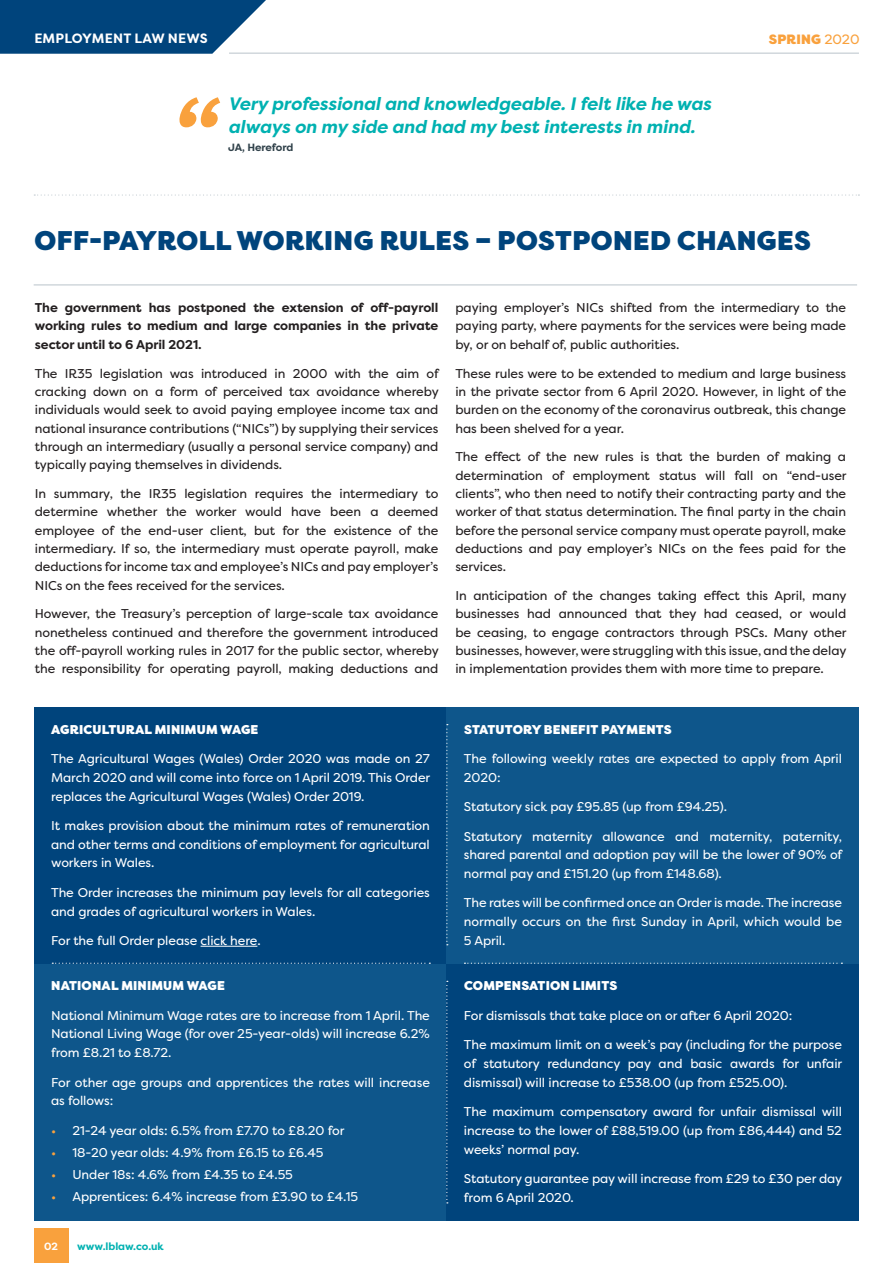
<style>
.page{position:relative;width:893px;height:1263px;background:#fff}
.page>*{position:absolute;margin:0;border:0;box-sizing:border-box;transform-origin:0 0}
.t1{font:900 27px "Filson Pro";letter-spacing:.015em;color:#00447c}
.t2{font:italic 700 18px/22.5px "Filson Pro";letter-spacing:-.005em;color:#00b1b1}
.t3{font:700 13.5px "Filson Pro";letter-spacing:.015em;color:#fff}
.t4{font:900 13.5px "Filson Pro";letter-spacing:.015em;color:#f9a13d}
.t5{font:12.75px/18.3px "Filson Pro";letter-spacing:-.005em;color:#231f20;text-align:justify}
.t6{font:12.75px/18.8px "Filson Pro";letter-spacing:-.005em;color:#fff;text-align:justify}
.t7{font:700 12.75px/18.3px "Filson Pro";letter-spacing:-.005em;color:#231f20;text-align:justify}
.t8{font:900 12.75px "Filson Pro";letter-spacing:.015em;color:#fff}
.t9{font:700 10.5px "Filson Pro";letter-spacing:-.005em;color:#00b1b1}
.t10{font:700 10.5px "Filson Pro";letter-spacing:-.01em;color:#30414a}
.t11{font:700 10.5px "Filson Pro";color:#fff}
.s1{font-weight:400}
.s2{color:#f9a13d}
</style>
<div class="page">
<div style="left:34px;top:1229px;width:34px;height:34px;background:#f9a13d"></div>
<svg style="left:34px;top:194px;width:825px;height:2px"></svg>
<svg style="left:179px;top:97px;width:41px;height:30px"></svg>
<hr style="left:229px;top:53px;width:630px;height:1px;background:#c1cad0">
<svg style="left:0;top:0;width:266px;height:54px;background:#1a5789"></svg>
<hr style="left:34px;top:284px;width:823px;height:1px;background:#c1cad0">
<div style="left:34px;top:707px;width:413px;height:257px;background:#00447c"></div>
<hr style="left:201px;top:946px;width:56px;height:1px;background:#fff">
<div style="left:34px;top:964px;width:413px;height:256px;background:#0e568b"></div>
<svg style="left:52px;top:963px;width:378px;height:1px"></svg>
<div style="left:447px;top:964px;width:412px;height:256px;background:#00447c"></div>
<div style="left:447px;top:707px;width:412px;height:257px;background:#0e568b"></div>
<svg style="left:464px;top:963px;width:378px;height:1px"></svg>
<svg style="left:446px;top:724px;width:2px;height:221px"></svg>
<svg style="left:446px;top:981px;width:2px;height:222px"></svg>
<p class="t3" style="left:34px;top:30px;width:175px">EMPLOYMENT LAW NEWS</p>
<p class="t2" style="left:228px;top:93px;width:484px">Very professional and knowledgeable. I felt like he was always on my side and had my best interests in mind.</p>
<p class="t10" style="left:228px;top:140px;width:67px">JA, Hereford</p>
<p class="t4" style="left:769px;top:31px;width:92px">SPRING <span class="s1">2020</span></p>
<p class="t1" style="left:34px;top:224px;width:778px">OFF-PAYROLL WORKING RULES – POSTPONED CHANGES</p>
<p class="t7" style="left:35px;top:299px;width:405px">The government has postponed the extension of off-payroll working rules to medium and large companies in the private sector until to 6 April 2021.</p>
<p class="t5" style="left:35px;top:364px;width:406px">The IR35 legislation was introduced in 2000 with the aim of cracking down on a form of perceived tax avoidance whereby individuals would seek to avoid paying employee income tax and national insurance contributions (“NICs”) by supplying their services through an intermediary (usually a personal service company) and typically paying themselves in dividends.</p>
<p class="t5" style="left:35px;top:484px;width:405px">In summary, the IR35 legislation requires the intermediary to determine whether the worker would have been a deemed employee of the end-user client, but for the existence of the intermediary. If so, the intermediary must operate payroll, make deductions for income tax and employee’s NICs and pay employer’s NICs on the fees received for the services.</p>
<p class="t5" style="left:35px;top:605px;width:405px">However, the Treasury’s perception of large-scale tax avoidance nonetheless continued and therefore the government introduced the off-payroll working rules in 2017 for the public sector, whereby the responsibility for operating payroll, making deductions and</p>
<p class="t5" style="left:455px;top:298px;width:392px">paying employer’s NICs shifted from the intermediary to the paying party, where payments for the services were being made by, or on behalf of, public authorities.</p>
<p class="t5" style="left:455px;top:364px;width:392px">These rules were to be extended to medium and large business in the private sector from 6 April 2020. However, in light of the burden on the economy of the coronavirus outbreak, this change has been shelved for a year.</p>
<p class="t5" style="left:455px;top:448px;width:393px">The effect of the new rules is that the burden of making a determination of employment status will fall on “end-user clients”, who then need to notify their contracting party and the worker of that status determination. The final party in the chain before the personal service company must operate payroll, make deductions and pay employer’s NICs on the fees paid for the services.</p>
<p class="t5" style="left:455px;top:586px;width:393px">In anticipation of the changes taking effect this April, many businesses had announced that they had ceased, or would be ceasing, to engage contractors through PSCs. Many other businesses, however, were struggling with this issue, and the delay in implementation provides them with more time to prepare.</p>
<p class="t8" style="left:51px;top:721px;width:209px">AGRICULTURAL MINIMUM WAGE</p>
<p class="t6" style="left:51px;top:749px;width:381px">The Agricultural Wages (Wales) Order 2020 was made on 27<br>March 2020 and will come into force on 1 April 2019. This Order replaces the Agricultural Wages (Wales) Order 2019.</p>
<p class="t6" style="left:51px;top:816px;width:380px">It makes provision about the minimum rates of remuneration and other terms and conditions of employment for agricultural workers in Wales.</p>
<p class="t6" style="left:51px;top:883px;width:380px">The Order increases the minimum pay levels for all categories and grades of agricultural workers in Wales.</p>
<p class="t6" style="left:51px;top:931px;width:211px">For the full Order please click here.</p>
<p class="t8" style="left:51px;top:978px;width:175px">NATIONAL MINIMUM WAGE</p>
<p class="t6" style="left:51px;top:1006px;width:380px">National Minimum Wage rates are to increase from 1 April. The National Living Wage (for over 25-year-olds) will increase 6.2% from £8.21 to £8.72.</p>
<p class="t6" style="left:51px;top:1072px;width:380px">For other age groups and apprentices the rates will increase as follows:</p>
<p class="t6" style="left:51px;top:1121px;width:295px"><span class="s2">•</span> 21-24 year olds: 6.5% from £7.70 to £8.20 for</p>
<p class="t6" style="left:51px;top:1143px;width:274px"><span class="s2">•</span> 18-20 year olds: 4.9% from £6.15 to £6.45</p>
<p class="t6" style="left:51px;top:1165px;width:243px"><span class="s2">•</span> Under 18s: 4.6% from £4.35 to £4.55</p>
<p class="t6" style="left:51px;top:1187px;width:309px"><span class="s2">•</span> Apprentices: 6.4% increase from £3.90 to £4.15</p>
<p class="t11" style="left:44px;top:1239px;width:15px">02</p>
<p class="t9" style="left:77px;top:1239px;width:88px">www.lblaw.co.uk</p>
<p class="t8" style="left:464px;top:721px;width:209px">STATUTORY BENEFIT PAYMENTS</p>
<p class="t6" style="left:464px;top:749px;width:380px">The following weekly rates are expected to apply from April<br>2020:</p>
<p class="t6" style="left:464px;top:797px;width:265px">Statutory sick pay £95.85 (up from £94.25).</p>
<p class="t6" style="left:464px;top:826px;width:380px">Statutory maternity allowance and maternity, paternity, shared parental and adoption pay will be the lower of 90% of normal pay and £151.20 (up from £148.68).</p>
<p class="t6" style="left:464px;top:893px;width:380px">The rates will be confirmed once an Order is made. The increase normally occurs on the first Sunday in April, which would be 5 April.</p>
<p class="t8" style="left:464px;top:978px;width:155px">COMPENSATION LIMITS</p>
<p class="t6" style="left:464px;top:1006px;width:330px">For dismissals that take place on or after 6 April 2020:</p>
<p class="t6" style="left:464px;top:1035px;width:380px">The maximum limit on a week’s pay (including for the purpose of statutory redundancy pay and basic awards for unfair dismissal) will increase to £538.00 (up from £525.00).</p>
<p class="t6" style="left:464px;top:1102px;width:380px">The maximum compensatory award for unfair dismissal will increase to the lower of £88,519.00 (up from £86,444) and 52 weeks’ normal pay.</p>
<p class="t6" style="left:464px;top:1169px;width:380px">Statutory guarantee pay will increase from £29 to £30 per day from 6 April 2020.</p>
</div>
